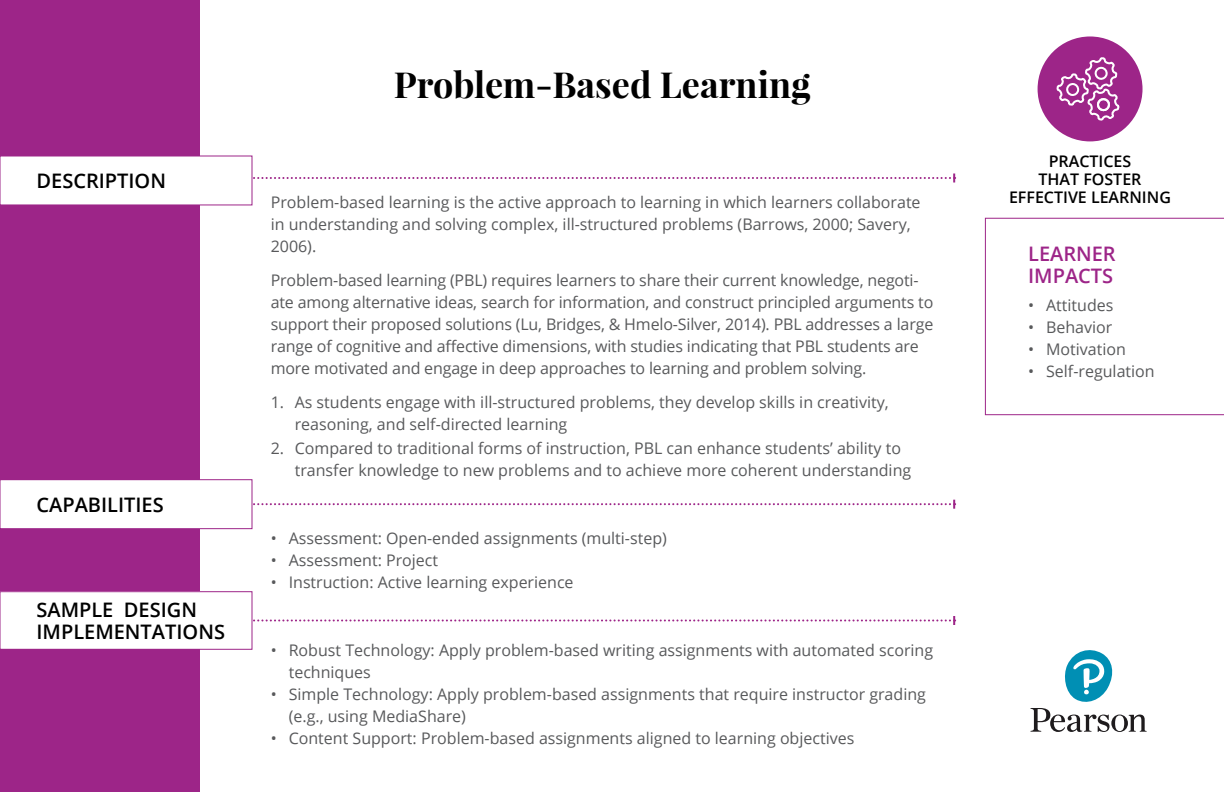
<style>
.page{position:relative;width:1224px;height:792px;background:#fff}
.page>*{position:absolute;margin:0;border:0;box-sizing:border-box;transform-origin:0 0}
.t1{font:700 36px "Playfair Display";color:#000}
.t2{font:600 20px/22px "Open Sans";color:#000}
.t3{font:600 20px/22px "Open Sans";color:#9d2588}
.t4{font:16px/22px "Open Sans";color:#58595b}
.t5{font:600 16px/18px "Open Sans";color:#000;text-align:center}
</style>
<div class="page">
<div style="left:1038px;top:36px;width:105px;height:105px;background:#9d2588;border-radius:50%"></div>
<svg style="left:1056px;top:57px;width:64px;height:64px"></svg>
<div style="left:0;top:0;width:199px;height:792px;background:#9d2588"></div>
<svg style="left:985px;top:218px;width:239px;height:197px"></svg>
<svg style="left:252px;top:174px;width:703px;height:8px"></svg>
<svg style="left:252px;top:500px;width:703px;height:9px"></svg>
<div style="left:0;top:480px;width:252px;height:49px;background:#fff"></div>
<div style="left:0;top:479px;width:252px;height:50px;border:1px solid #9d2588"></div>
<svg style="left:252px;top:616px;width:703px;height:9px"></svg>
<div style="left:0;top:592px;width:252px;height:57px;background:#fff"></div>
<div style="left:0;top:591px;width:252px;height:59px;border:1px solid #9d2588"></div>
<div style="left:0;top:156px;width:252px;height:49px;background:#fff"></div>
<svg style="left:1030px;top:650px;width:117px;height:82px"></svg>
<p class="t2" style="left:36px;top:169px;width:131px">DESCRIPTION</p>
<p class="t2" style="left:36px;top:493px;width:129px">CAPABILITIES</p>
<p class="t2" style="left:36px;top:598px;width:190px">SAMPLE DESIGN<br>IMPLEMENTATIONS</p>
<h1 class="t1" style="left:394px;top:62px;width:418px">Problem-Based Learning</h1>
<p class="t4" style="left:271px;top:191px;width:651px">Problem-based learning is the active approach to learning in which learners collaborate in understanding and solving complex, ill-structured problems (Barrows, 2000; Savery,<br>2006).</p>
<p class="t4" style="left:271px;top:269px;width:664px">Problem-based learning (PBL) requires learners to share their current knowledge, negoti&shy;ate among alternative ideas, search for information, and construct principled arguments to support their proposed solutions (Lu, Bridges, &amp; Hmelo-Silver, 2014). PBL addresses a large range of cognitive and affective dimensions, with studies indicating that PBL students are more motivated and engage in deep approaches to learning and problem solving.</p>
<p class="t4" style="left:295px;top:391px;width:596px;text-indent:-24px">1. As students engage with ill-structured problems, they develop skills in creativity, reasoning, and self-directed learning</p>
<p class="t4" style="left:295px;top:437px;width:618px;text-indent:-24px">2. Compared to traditional forms of instruction, PBL can enhance students’ ability to transfer knowledge to new problems and to achieve more coherent understanding</p>
<p class="t4" style="left:271px;top:527px;width:398px">• Assessment: Open-ended assignments (multi-step)</p>
<p class="t4" style="left:271px;top:549px;width:169px">• Assessment: Project</p>
<p class="t4" style="left:271px;top:571px;width:304px">• Instruction: Active learning experience</p>
<p class="t4" style="left:289px;top:639px;width:646px;text-indent:-18px">• Robust Technology: Apply problem-based writing assignments with automated scoring techniques</p>
<p class="t4" style="left:289px;top:683px;width:639px;text-indent:-18px">• Simple Technology: Apply problem-based assignments that require instructor grading (e.g., using MediaShare)</p>
<p class="t4" style="left:271px;top:727px;width:585px">• Content Support: Problem-based assignments aligned to learning objectives</p>
<p class="t5" style="left:1009px;top:152px;width:163px">PRACTICES<br>THAT FOSTER<br>EFFECTIVE LEARNING</p>
<p class="t3" style="left:1028px;top:242px;width:89px">LEARNER<br>IMPACTS</p>
<p class="t4" style="left:1028px;top:294px;width:87px">• Attitudes</p>
<p class="t4" style="left:1028px;top:316px;width:86px">• Behavior</p>
<p class="t4" style="left:1028px;top:338px;width:99px">• Motivation</p>
<p class="t4" style="left:1028px;top:360px;width:128px">• Self-regulation</p>
</div>
